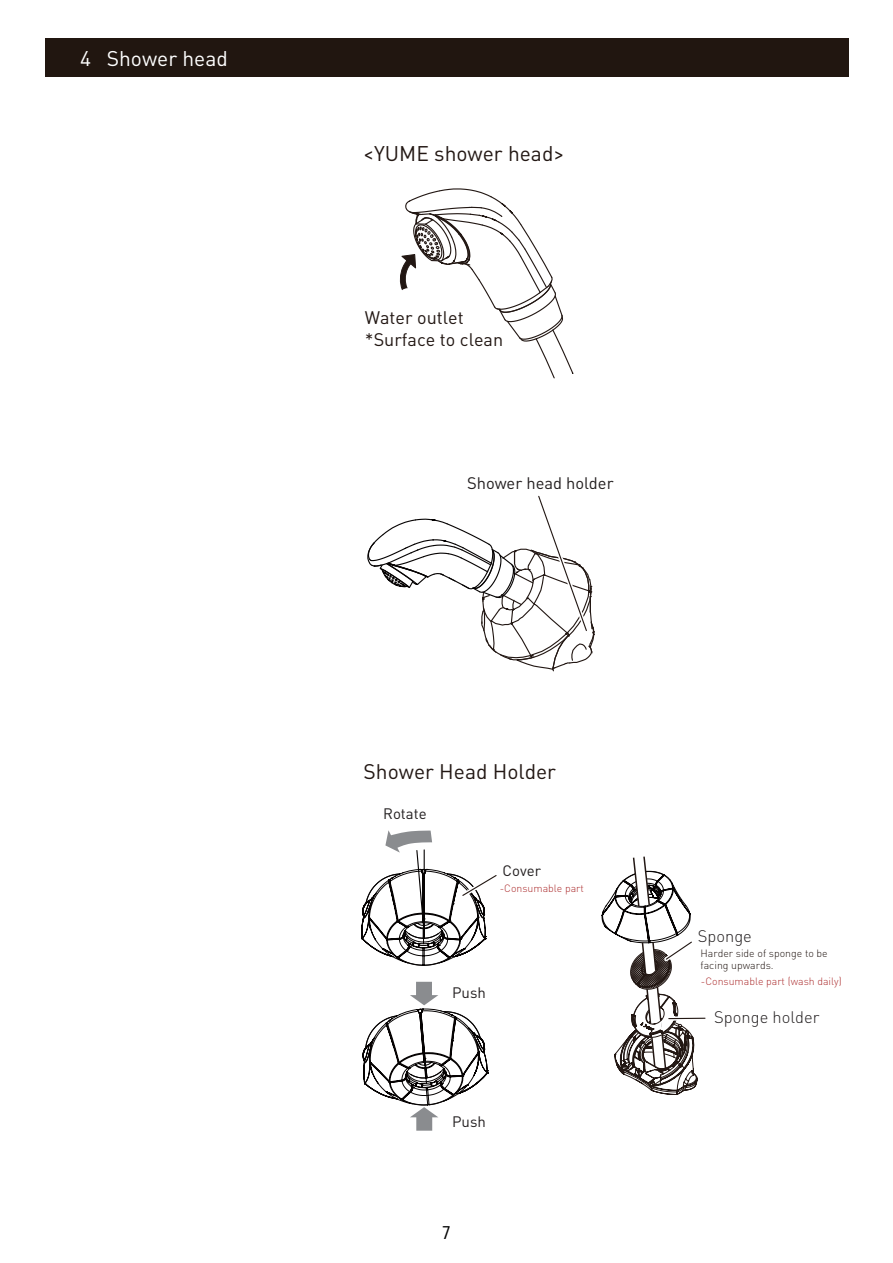
<style>
.page{position:relative;width:893px;height:1263px;background:#fff}
.page>*{position:absolute;margin:0;border:0;box-sizing:border-box;transform-origin:0 0}
.t1{font:21px "DINOT";color:#221713}
.t2{font:21px "DINOT";color:#fff}
.t3{font:20.85px "DINOT";color:#221713}
.t4{font:18px/21.6px "DINOT";color:#221713}
.t5{font:18px "URWDIN";color:#030303}
.t6{font:300 16.5px "DINOT";color:#231f20}
.t7{font:16.5px "DINOT";color:#231f20}
.t8{font:15px "DINOT";color:#231f20}
.t9{font:300 10.5px "DINOT";color:#ac2d2e}
.t10{font:300 10.5px/12.6px "DINOT";color:#221713}
</style>
<div class="page">
<div style="left:45px;top:38px;width:803px;height:39px;background:#211610"></div>
<svg style="left:361px;top:830px;width:136px;height:301px"></svg>
<svg style="left:601px;top:856px;width:105px;height:239px"></svg>
<hr style="left:669px;top:1018px;width:36px;height:1px;background:#221713">
<svg style="left:367px;top:495px;width:228px;height:177px"></svg>
<svg style="left:400px;top:188px;width:174px;height:191px"></svg>
<h1 class="t2" style="left:80px;top:42px;width:149px">4 Shower head</h1>
<h1 class="t1" style="left:363px;top:137px;width:203px">&lt;YUME shower head&gt;</h1>
<h3 class="t4" style="left:365px;top:305px;width:140px">Water outlet *Surface to clean</h3>
<h3 class="t7" style="left:467px;top:471px;width:148px">Shower head holder</h3>
<h2 class="t3" style="left:364px;top:755px;width:194px">Shower Head Holder</h2>
<h3 class="t8" style="left:383px;top:802px;width:45px">Rotate</h3>
<h3 class="t8" style="left:503px;top:859px;width:40px">Cover</h3>
<p class="t9" style="left:500px;top:880px;width:86px">-Consumable part</p>
<h3 class="t8" style="left:452px;top:981px;width:35px">Push</h3>
<h3 class="t8" style="left:452px;top:1110px;width:35px">Push</h3>
<h3 class="t5" style="left:441px;top:1221px;width:11px">7</h3>
<h3 class="t6" style="left:698px;top:924px;width:56px">Sponge</h3>
<p class="t10" style="left:701px;top:946px;width:129px">Harder side of sponge to be facing upwards.</p>
<h3 class="t6" style="left:714px;top:1005px;width:107px">Sponge holder</h3>
<p class="t9" style="left:701px;top:973px;width:142px">-Consumable part (wash daily)</p>
</div>
